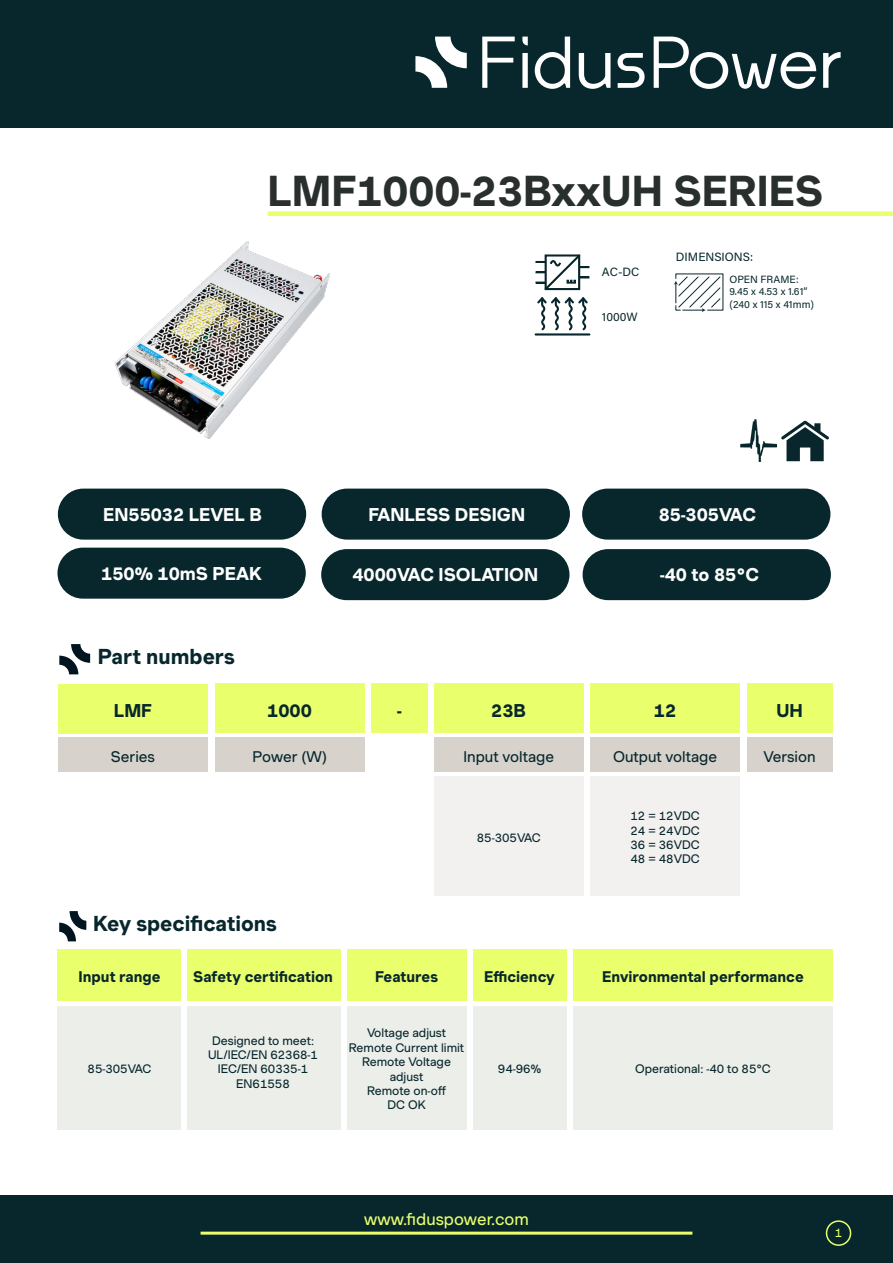
<style>
.page{position:relative;width:893px;height:1263px;background:#fff}
.page>*{position:absolute;margin:0;border:0;box-sizing:border-box;transform-origin:0 0}
._1st_Page_Part_Number{font:700 42px "Muoto";color:#292f2d}
.Green_Titles{font:700 21px "Muoto";color:#07272d}
._1st_Page_Features{font:700 18px "Muoto";color:#fff}
.Data_On_Left{font:700 18px "Muoto";color:#07272d}
.t1{font:16.5px "Muoto";color:#eaff6c}
.Data_On_Left-2{font:700 15px "Muoto";color:#07272d}
.Data_On_Left-3{font:15px "Muoto";color:#07272d}
.Data_On_Left-4{font:12px/14.4px "Muoto";color:#07272d;text-align:center}
.Data_On_Left-5{font:12px "Acumin Variable Concept";color:#07272d}
.Data_On_Left-6{font:12px "Muoto";color:#eaff6c}
.Data_On_Left-7{font:10.5px "Acumin Variable Concept";color:#07272d}
</style>
<div class="page">
<div style="left:0;top:0;width:893px;height:128px;background:#07272d"></div>
<div style="left:0;top:1196px;width:893px;height:67px;background:#07272d"></div>
<hr style="left:201px;top:1231px;width:491px;height:3px;background:#eaff6c">
<div style="left:826px;top:1220px;width:25px;height:26px;border:2px solid #eaff6c;border-radius:50%"></div>
<div style="left:59px;top:489px;width:246px;height:50px;background:#07272d;border-radius:25px"></div>
<div style="left:58px;top:489px;width:248px;height:51px;border:2px solid #07272d;border-radius:25px"></div>
<div style="left:58px;top:548px;width:247px;height:50px;background:#07272d;border-radius:25px"></div>
<div style="left:57px;top:548px;width:249px;height:51px;border:2px solid #07272d;border-radius:25px"></div>
<div style="left:583px;top:489px;width:247px;height:50px;background:#07272d;border-radius:25px"></div>
<div style="left:582px;top:489px;width:248px;height:51px;border:2px solid #07272d;border-radius:25px"></div>
<div style="left:322px;top:489px;width:247px;height:50px;background:#07272d;border-radius:25px"></div>
<div style="left:322px;top:489px;width:248px;height:51px;border:2px solid #07272d;border-radius:25px"></div>
<div style="left:322px;top:550px;width:247px;height:49px;background:#07272d;border-radius:25px"></div>
<div style="left:321px;top:549px;width:248px;height:51px;border:2px solid #07272d;border-radius:25px"></div>
<div style="left:583px;top:550px;width:247px;height:49px;background:#07272d;border-radius:25px"></div>
<div style="left:583px;top:549px;width:248px;height:51px;border:2px solid #07272d;border-radius:25px"></div>
<div style="left:58px;top:684px;width:150px;height:49px;background:#eaff6c"></div>
<div style="left:215px;top:683px;width:150px;height:50px;background:#eaff6c"></div>
<div style="left:434px;top:683px;width:150px;height:50px;background:#eaff6c"></div>
<div style="left:590px;top:683px;width:150px;height:50px;background:#eaff6c"></div>
<div style="left:58px;top:737px;width:150px;height:34px;background:#d7d2cb"></div>
<div style="left:434px;top:776px;width:150px;height:119px;background:#f3f1ef"></div>
<div style="left:371px;top:683px;width:56px;height:50px;background:#eaff6c"></div>
<div style="left:434px;top:738px;width:150px;height:34px;background:#d7d2cb"></div>
<div style="left:590px;top:776px;width:150px;height:119px;background:#f3f1ef"></div>
<div style="left:590px;top:738px;width:150px;height:34px;background:#d7d2cb"></div>
<div style="left:215px;top:737px;width:150px;height:34px;background:#d7d2cb"></div>
<div style="left:473px;top:1006px;width:93px;height:123px;background:#eceeea"></div>
<div style="left:57px;top:1006px;width:124px;height:123px;background:#eceeea"></div>
<div style="left:573px;top:949px;width:260px;height:51px;background:#eaff6c"></div>
<div style="left:347px;top:1006px;width:119px;height:123px;background:#eceeea"></div>
<div style="left:347px;top:949px;width:119px;height:51px;background:#eaff6c"></div>
<div style="left:57px;top:949px;width:124px;height:51px;background:#eaff6c"></div>
<div style="left:187px;top:949px;width:153px;height:51px;background:#eaff6c"></div>
<div style="left:187px;top:1006px;width:153px;height:123px;background:#eceeea"></div>
<div style="left:473px;top:949px;width:93px;height:51px;background:#eaff6c"></div>
<div style="left:573px;top:1006px;width:260px;height:123px;background:#eceeea"></div>
<svg style="left:59px;top:911px;width:27px;height:30px"></svg>
<svg style="left:59px;top:644px;width:31px;height:30px"></svg>
<img style="left:114px;top:211px;width:216px;height:228px">
<svg style="left:537px;top:297px;width:51px;height:33px"></svg>
<hr style="left:535px;top:333px;width:55px;height:2px;background:#08262e">
<svg style="left:674px;top:273px;width:50px;height:39px"></svg>
<div style="left:747px;top:738px;width:86px;height:34px;background:#d7d2cb"></div>
<svg style="left:482px;top:37px;width:33px;height:51px"></svg>
<svg style="left:522px;top:37px;width:6px;height:51px"></svg>
<svg style="left:535px;top:37px;width:35px;height:52px"></svg>
<svg style="left:579px;top:53px;width:31px;height:36px"></svg>
<svg style="left:617px;top:53px;width:28px;height:35px"></svg>
<svg style="left:654px;top:37px;width:162px;height:52px"></svg>
<svg style="left:823px;top:52px;width:18px;height:36px"></svg>
<svg style="left:415px;top:37px;width:52px;height:51px"></svg>
<img style="left:740px;top:419px;width:36px;height:43px">
<div style="left:747px;top:683px;width:86px;height:50px;background:#eaff6c"></div>
<svg style="left:781px;top:421px;width:48px;height:40px"></svg>
<svg style="left:536px;top:255px;width:53px;height:35px"></svg>
<div style="left:268px;top:211px;width:625px;height:5px;background:#eaff6c"></div>
<p class="_1st_Page_Part_Number" style="left:268px;top:159px;width:557px">LMF1000-23BxxUH SERIES</p>
<p class="Data_On_Left-5" style="left:602px;top:264px;width:39px">AC-DC</p>
<p class="Data_On_Left-5" style="left:602px;top:308px;width:37px">1000W</p>
<p class="Data_On_Left-5" style="left:676px;top:249px;width:79px">DIMENSIONS:</p>
<p class="Data_On_Left-7" style="left:729px;top:272px;width:71px">OPEN FRAME:</p>
<p class="Data_On_Left-7" style="left:729px;top:284px;width:80px">9.45 x 4.53 x 1.61”</p>
<p class="Data_On_Left-7" style="left:729px;top:297px;width:86px">(240 x 115 x 41mm)</p>
<p class="_1st_Page_Features" style="left:103px;top:501px;width:160px">EN55032 LEVEL B</p>
<p class="_1st_Page_Features" style="left:368px;top:501px;width:158px">FANLESS DESIGN</p>
<p class="_1st_Page_Features" style="left:659px;top:501px;width:99px">85-305VAC</p>
<p class="_1st_Page_Features" style="left:101px;top:561px;width:162px">150% 10mS PEAK</p>
<p class="_1st_Page_Features" style="left:352px;top:561px;width:187px">4000VAC ISOLATION</p>
<p class="_1st_Page_Features" style="left:660px;top:561px;width:100px">-40 to 85°C</p>
<p class="Green_Titles" style="left:98px;top:641px;width:139px">Part numbers</p>
<p class="Data_On_Left" style="left:114px;top:697px;width:40px">LMF</p>
<p class="Data_On_Left" style="left:267px;top:697px;width:46px">1000</p>
<p class="Data_On_Left" style="left:491px;top:697px;width:36px">23B</p>
<p class="Data_On_Left" style="left:654px;top:697px;width:24px">12</p>
<p class="Data_On_Left" style="left:397px;top:697px;width:6px">-</p>
<p class="Data_On_Left" style="left:776px;top:697px;width:28px">UH</p>
<p class="Data_On_Left-3" style="left:111px;top:745px;width:46px">Series</p>
<p class="Data_On_Left-3" style="left:252px;top:745px;width:76px">Power (W)</p>
<p class="Data_On_Left-3" style="left:464px;top:745px;width:92px">Input voltage</p>
<p class="Data_On_Left-3" style="left:613px;top:745px;width:106px">Output voltage</p>
<p class="Data_On_Left-3" style="left:764px;top:745px;width:54px">Version</p>
<p class="Data_On_Left-4" style="left:477px;top:830px;width:65px">85-305VAC</p>
<p class="Data_On_Left-4" style="left:630px;top:808px;width:71px">12 = 12VDC</p>
<p class="Data_On_Left-4" style="left:630px;top:823px;width:71px">24 = 24VDC</p>
<p class="Data_On_Left-4" style="left:630px;top:837px;width:71px">36 = 36VDC</p>
<p class="Data_On_Left-4" style="left:630px;top:852px;width:71px">48 = 48VDC</p>
<p class="Green_Titles" style="left:93px;top:907px;width:185px">Key specifications</p>
<p class="Data_On_Left-2" style="left:79px;top:965px;width:84px">Input range</p>
<p class="Data_On_Left-2" style="left:193px;top:965px;width:141px">Safety certification</p>
<p class="Data_On_Left-2" style="left:375px;top:965px;width:64px">Features</p>
<p class="Data_On_Left-2" style="left:484px;top:965px;width:72px">Efficiency</p>
<p class="Data_On_Left-2" style="left:602px;top:965px;width:203px">Environmental performance</p>
<p class="Data_On_Left-4" style="left:88px;top:1062px;width:65px">85-305VAC</p>
<p class="Data_On_Left-4" style="left:212px;top:1033px;width:103px">Designed to meet:</p>
<p class="Data_On_Left-4" style="left:208px;top:1047px;width:112px">UL/IEC/EN 62368-1</p>
<p class="Data_On_Left-4" style="left:218px;top:1062px;width:92px">IEC/EN 60335-1</p>
<p class="Data_On_Left-4" style="left:236px;top:1076px;width:55px">EN61558</p>
<p class="Data_On_Left-4" style="left:367px;top:1026px;width:81px">Voltage adjust</p>
<p class="Data_On_Left-4" style="left:349px;top:1040px;width:117px">Remote Current limit</p>
<p class="Data_On_Left-4" style="left:362px;top:1054px;width:90px">Remote Voltage adjust</p>
<p class="Data_On_Left-4" style="left:367px;top:1083px;width:80px">Remote on-off</p>
<p class="Data_On_Left-4" style="left:387px;top:1098px;width:40px">DC OK</p>
<p class="Data_On_Left-4" style="left:498px;top:1062px;width:45px">94-96%</p>
<p class="Data_On_Left-4" style="left:635px;top:1062px;width:137px">Operational: -40 to 85°C</p>
<h3 class="t1" style="left:364px;top:1207px;width:166px">www.fiduspower.com</h3>
<p class="Data_On_Left-6" style="left:835px;top:1224px;width:9px">1</p>
</div>
